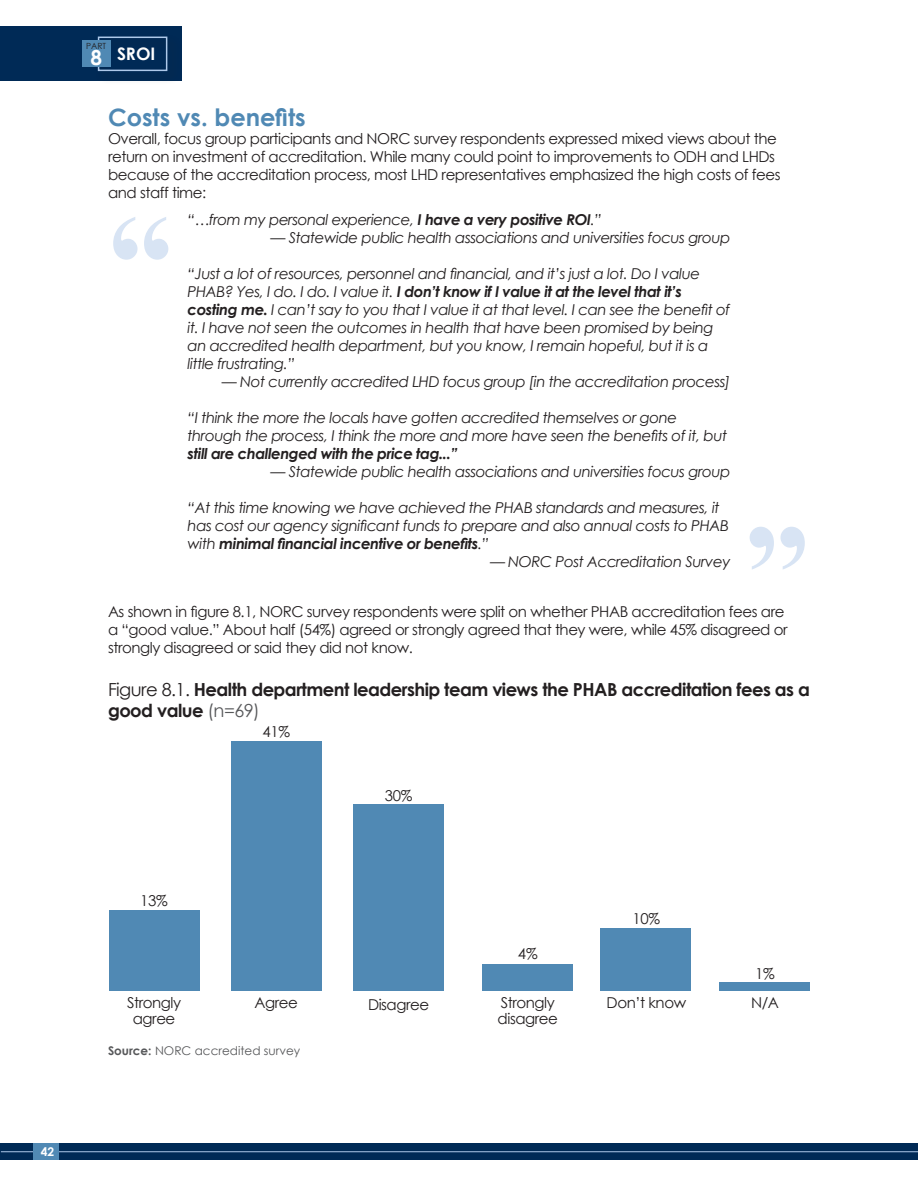
<style>
.page{position:relative;width:918px;height:1188px;background:#fff}
.page>*{position:absolute;margin:0;border:0;box-sizing:border-box;transform-origin:0 0}
.t1{font:700 131.4px "Times New Roman";color:#d8e4f4}
.t2{font:700 24px "Century Gothic";color:#5089b4}
.t3{font:700 20.7px "Century Gothic";color:#fff}
.t4{font:700 18px/21.6px "Century Gothic";letter-spacing:-.03em;color:#231f20}
.t5{font:700 17.25px "Century Gothic";color:#fff}
.t6{font:italic 15px/18px "Century Gothic";letter-spacing:-.03em;color:#231f20}
.t7{font:15px/18px "Century Gothic";letter-spacing:-.03em;color:#231f20}
.t8{font:italic 700 15px "Century Gothic";letter-spacing:-.03em;color:#231f20}
.t9{font:12px "Century Gothic";color:#57585a}
.t10{font:700 12px "Century Gothic";color:#fff}
.t11{font:8.55px "Century Gothic";color:#231f20}
.s1{font-weight:700}
.s2{font-style:normal}
.s3{font-weight:400}
.s4{font-weight:400;color:#57585a}
</style>
<div class="page">
<div style="left:0;top:1144px;width:918px;height:16px;background:#002a56"></div>
<hr style="left:1px;top:1151px;width:917px;height:1px;background:#aec9ea">
<div style="left:33px;top:1144px;width:25px;height:16px;background:#5089b4"></div>
<div style="left:109px;top:910px;width:91px;height:80px;background:#5089b4"></div>
<div style="left:231px;top:741px;width:90px;height:249px;background:#5089b4"></div>
<div style="left:353px;top:804px;width:90px;height:187px;background:#5089b4"></div>
<div style="left:482px;top:964px;width:90px;height:26px;background:#5089b4"></div>
<div style="left:600px;top:928px;width:91px;height:62px;background:#5089b4"></div>
<div style="left:720px;top:982px;width:90px;height:8px;background:#5089b4"></div>
<hr style="left:917px;top:95px;width:1px;height:77px;background:#002a56">
<div style="left:0;top:26px;width:182px;height:55px;background:#002a56"></div>
<div style="left:96px;top:34px;width:85px;height:51px;background:#231f20;opacity:.4"></div>
<div style="left:98px;top:37px;width:69px;height:34px;border:2px solid #aec9ea"></div>
<div style="left:82px;top:41px;width:28px;height:26px;background:#5089b4"></div>
<p class="t11" style="left:86px;top:40px;width:22px">PART</p>
<h3 class="t3" style="left:90px;top:42px;width:13px">8</h3>
<p class="t5" style="left:117px;top:41px;width:40px">SROI</p>
<h2 class="t2" style="left:108px;top:99px;width:199px">Costs vs. benefits</h2>
<p class="t7" style="left:108px;top:129px;width:674px">Overall, focus group participants and NORC survey respondents expressed mixed views about the return on investment of accreditation. While many could point to improvements to ODH and LHDs because of the accreditation process, most LHD representatives emphasized the high costs of fees and staff time:</p>
<h1 class="t1" style="left:108px;top:167px;width:67px">“</h1>
<p class="t6" style="left:188px;top:211px;width:415px">“…from my personal experience, <span class="s1">I have a very positive ROI</span>.”</p>
<p class="t6" style="left:271px;top:229px;width:461px"><span class="s2">—</span> Statewide public health associations and universities focus group</p>
<p class="t6" style="left:188px;top:265px;width:544px">“Just a lot of resources, personnel and financial, and it’s just a lot. Do I value PHAB? Yes, I do. I do. I value it. <span class="s1">I don’t know if I value it at the level that it’s costing me.</span> I can’t say to you that I value it at that level. I can see the benefit of it. I have not seen the outcomes in health that have been promised by being an accredited health department, but you know, I remain hopeful, but it is a little frustrating.”</p>
<p class="t6" style="left:222px;top:373px;width:510px"><span class="s2">—</span> Not currently accredited LHD focus group [in the accreditation process]</p>
<p class="t6" style="left:188px;top:409px;width:541px">“I think the more the locals have gotten accredited themselves or gone through the process, I think the more and more have seen the benefits of it, but</p>
<p class="t8" style="left:188px;top:443px;width:272px">still are challenged with the price tag...”</p>
<p class="t6" style="left:271px;top:463px;width:461px"><span class="s2">—</span> Statewide public health associations and universities focus group</p>
<p class="t6" style="left:188px;top:499px;width:543px">“At this time knowing we have achieved the PHAB standards and measures, it has cost our agency significant funds to prepare and also annual costs to PHAB with <span class="s1">minimal financial incentive or benefits</span>.”</p>
<p class="t6" style="left:490px;top:553px;width:242px"><span class="s2">—</span> NORC Post Accreditation Survey</p>
<p class="t7" style="left:108px;top:602px;width:681px">As shown in figure 8.1, NORC survey respondents were split on whether PHAB accreditation fees are a “good value.” About half (54%) agreed or strongly agreed that they were, while 45% disagreed or strongly disagreed or said they did not know.</p>
<p class="t4" style="left:108px;top:678px;width:704px"><span class="s3">Figure 8.1.</span> Health department leadership team views the PHAB accreditation fees as a good value <span class="s4">(n=69)</span></p>
<h1 class="t1" style="left:810px;top:619px;width:67px;rotate:-180deg">“</h1>
<p class="t7" style="left:262px;top:723px;width:29px">41%</p>
<p class="t7" style="left:385px;top:786px;width:29px">30%</p>
<p class="t10" style="left:41px;top:1143px;width:15px">42</p>
<p class="t7" style="left:140px;top:892px;width:29px">13%</p>
<p class="t7" style="left:127px;top:994px;width:56px;line-height:16.5px;text-align:center">Strongly agree</p>
<p class="t7" style="left:254px;top:993px;width:45px">Agree</p>
<p class="t9" style="left:108px;top:1043px;width:194px"><span class="s1">Source:</span> NORC accredited survey</p>
<p class="t7" style="left:368px;top:996px;width:63px">Disagree</p>
<p class="t7" style="left:518px;top:945px;width:21px">4%</p>
<p class="t7" style="left:498px;top:994px;width:62px;line-height:16.5px">Strongly disagree</p>
<p class="t7" style="left:633px;top:909px;width:29px">10%</p>
<p class="t7" style="left:607px;top:993px;width:81px">Don’t know</p>
<p class="t7" style="left:751px;top:960px;width:29px;line-height:28.5px">1%<br>N/A</p>
</div>
